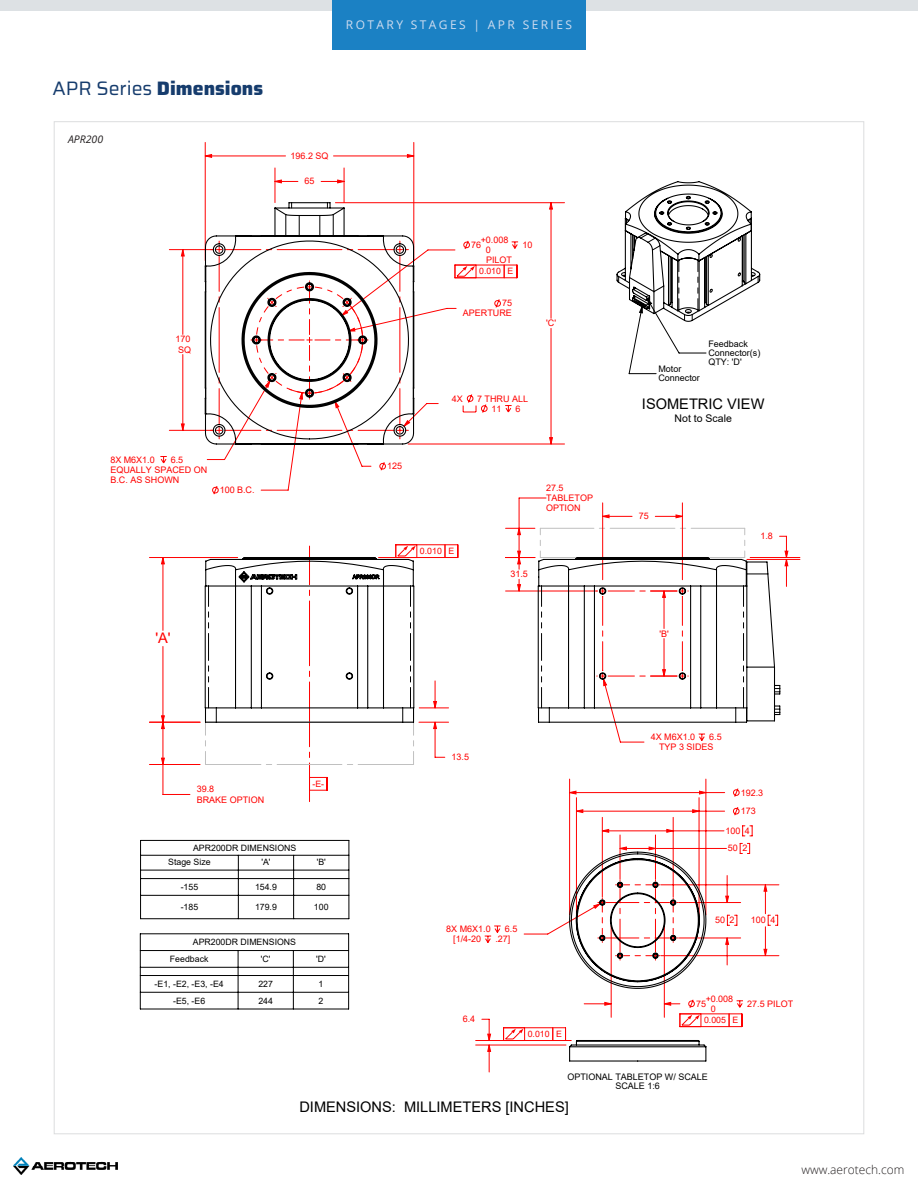
<style>
.page{position:relative;width:918px;height:1188px;background:#fff}
.page>*{position:absolute;margin:0;border:0;box-sizing:border-box;transform-origin:0 0}
.t1{font:800 19.5px "Saira";color:#163c6d}
.t2{font:14.55px "Arial";color:#000}
.t3{font:14.55px "Arial";color:#f00}
.t4{font:12px "Open Sans";letter-spacing:.2em;color:#d0ddf0}
.t5{font:300 12px "Open Sans";color:#231f20}
.t6{font:10.5px "Arial";color:#000}
.Caption_Left_Justifi{font:italic 10.5px "Open Sans";color:#231f20}
.t7{font:9px/10.1px "Arial";color:#f00}
.t8{font:9px/9px "Arial";color:#000}
.t9{font:8.7px/14px "Arial";color:#000}
.t10{font:8.7px "Arial";color:#f00}
.s1{font-weight:400}
</style>
<div class="page">
<div style="left:0;top:0;width:918px;height:10px;background:#dde1e4"></div>
<img style="left:14px;top:1157px;width:103px;height:18px">
<div style="left:332px;top:0;width:254px;height:50px;background:#1b81c4"></div>
<svg style="left:160px;top:456px;width:7px;height:8px"></svg>
<hr style="left:140px;top:840px;width:1px;height:79px;background:#000">
<hr style="left:141px;top:918px;width:208px;height:1px;background:#000">
<hr style="left:141px;top:840px;width:208px;height:1px;background:#000">
<hr style="left:141px;top:855px;width:208px;height:1px;background:#000">
<hr style="left:141px;top:870px;width:208px;height:1px;background:#000">
<hr style="left:141px;top:878px;width:208px;height:1px;background:#000">
<hr style="left:141px;top:895px;width:208px;height:1px;background:#000">
<hr style="left:140px;top:934px;width:1px;height:75px;background:#000">
<hr style="left:140px;top:1009px;width:209px;height:1px;background:#000">
<hr style="left:140px;top:933px;width:209px;height:1px;background:#000">
<hr style="left:140px;top:950px;width:209px;height:1px;background:#000">
<hr style="left:140px;top:967px;width:209px;height:1px;background:#000">
<hr style="left:140px;top:975px;width:209px;height:1px;background:#000">
<hr style="left:140px;top:992px;width:209px;height:1px;background:#000">
<hr style="left:149px;top:764px;width:51px;height:1px;background:#f00">
<svg style="left:163px;top:765px;width:6px;height:30px"></svg>
<hr style="left:750px;top:557px;width:50px;height:1px;background:#f00">
<hr style="left:747px;top:559px;width:53px;height:1px;background:#f00">
<hr style="left:149px;top:722px;width:51px;height:1px;background:#f00">
<hr style="left:149px;top:557px;width:89px;height:1px;background:#f00">
<svg style="left:161px;top:558px;width:4px;height:165px"></svg>
<svg style="left:181px;top:155px;width:586px;height:896px"></svg>
<svg style="left:550px;top:203px;width:121px;height:802px"></svg>
<svg style="left:204px;top:202px;width:211px;height:243px"></svg>
<svg style="left:211px;top:215px;width:197px;height:224px"></svg>
<svg style="left:204px;top:544px;width:213px;height:258px"></svg>
<svg style="left:506px;top:528px;width:281px;height:195px"></svg>
<svg style="left:569px;top:851px;width:138px;height:138px"></svg>
<svg style="left:565px;top:999px;width:142px;height:63px"></svg>
<svg style="left:616px;top:180px;width:145px;height:195px"></svg>
<p class="t1" style="left:52px;top:73px;width:212px"><span class="s1">APR Series</span> Dimensions</p>
<p class="Caption_Left_Justifi" style="left:68px;top:132px;width:37px">APR200</p>
<p class="t7" style="left:175px;top:334px;width:17px">170<br>SQ</p>
<p class="t7" style="left:110px;top:454px;width:46px">8X M6X1.0</p>
<p class="t7" style="left:171px;top:454px;width:14px">6.5</p>
<p class="t7" style="left:110px;top:464px;width:98px">EQUALLY SPACED ON</p>
<p class="t7" style="left:110px;top:474px;width:71px">B.C. AS SHOWN</p>
<p class="t7" style="left:220px;top:485px;width:36px">100 B.C.</p>
<p class="t3" style="left:155px;top:628px;width:17px">'A'</p>
<h3 class="t4" style="left:346px;top:17px;width:228px">ROTARY STAGES | APR SERIES</h3>
<p class="t7" style="left:291px;top:151px;width:39px">196.2 SQ</p>
<p class="t7" style="left:305px;top:176px;width:11px">65</p>
<p class="t7" style="left:481px;top:235px;width:29px">+0.008</p>
<p class="t7" style="left:471px;top:240px;width:11px">76</p>
<p class="t7" style="left:486px;top:245px;width:7px">0</p>
<p class="t7" style="left:486px;top:255px;width:28px">PILOT</p>
<p class="t7" style="left:463px;top:298px;width:51px;text-align:right">75<br>APERTURE</p>
<p class="t10" style="left:479px;top:265px;width:36px">0.010 E</p>
<p class="t7" style="left:522px;top:240px;width:11px">10</p>
<p class="t7" style="left:546px;top:318px;width:11px">'C'</p>
<p class="t7" style="left:452px;top:393px;width:13px">4X</p>
<p class="t7" style="left:477px;top:393px;width:52px">7 THRU ALL</p>
<p class="t7" style="left:491px;top:403px;width:12px">11</p>
<p class="t7" style="left:516px;top:403px;width:7px">6</p>
<p class="t7" style="left:387px;top:461px;width:16px">125</p>
<p class="t10" style="left:420px;top:545px;width:36px">0.010 E</p>
<p class="t7" style="left:546px;top:483px;width:49px">27.5<br>TABLETOP<br>OPTION</p>
<p class="t7" style="left:510px;top:569px;width:19px">31.5</p>
<p class="t8" style="left:658px;top:365px;width:43px">Motor<br>Connector</p>
<p class="t8" style="left:708px;top:340px;width:53px">Feedback<br>Connector(s)<br>QTY: 'D'</p>
<p class="t2" style="left:642px;top:394px;width:124px">ISOMETRIC VIEW</p>
<p class="t6" style="left:675px;top:411px;width:59px">Not to Scale</p>
<p class="t7" style="left:639px;top:511px;width:12px">75</p>
<p class="t7" style="left:659px;top:628px;width:11px">'B'</p>
<p class="t7" style="left:760px;top:531px;width:14px">1.8</p>
<p class="t7" style="left:197px;top:784px;width:69px">39.8<br>BRAKE OPTION</p>
<p class="t10" style="left:313px;top:778px;width:13px">-E-</p>
<p class="t9" style="left:168px;top:841px;width:130px;text-indent:25px">APR200DR DIMENSIONS<br>Stage Size</p>
<p class="t9" style="left:261px;top:855px;width:11px">'A'</p>
<p class="t9" style="left:317px;top:855px;width:11px">'B'</p>
<p class="t9" style="left:181px;top:880px;width:19px">-155</p>
<p class="t9" style="left:255px;top:880px;width:23px">154.9</p>
<p class="t9" style="left:316px;top:880px;width:11px">80</p>
<p class="t9" style="left:181px;top:900px;width:19px">-185</p>
<p class="t9" style="left:255px;top:900px;width:23px">179.9</p>
<p class="t9" style="left:314px;top:900px;width:16px">100</p>
<p class="t9" style="left:170px;top:934px;width:128px;line-height:16.8px;text-indent:23px">APR200DR DIMENSIONS<br>Feedback</p>
<p class="t9" style="left:261px;top:952px;width:11px">'C'</p>
<p class="t9" style="left:316px;top:952px;width:11px">'D'</p>
<p class="t9" style="left:155px;top:977px;width:71px">-E1, -E2, -E3, -E4</p>
<p class="t9" style="left:258px;top:977px;width:16px">227</p>
<p class="t9" style="left:319px;top:977px;width:6px">1</p>
<p class="t9" style="left:173px;top:994px;width:34px">-E5, -E6</p>
<p class="t9" style="left:258px;top:994px;width:16px">244</p>
<p class="t9" style="left:319px;top:994px;width:6px">2</p>
<p class="t7" style="left:452px;top:752px;width:19px">13.5</p>
<p class="t7" style="left:446px;top:924px;width:46px">8X M6X1.0</p>
<p class="t7" style="left:505px;top:924px;width:14px">6.5</p>
<p class="t7" style="left:453px;top:934px;width:29px">[1/4-20</p>
<p class="t7" style="left:495px;top:934px;width:16px">.27]</p>
<p class="t7" style="left:651px;top:732px;width:46px">4X M6X1.0</p>
<p class="t7" style="left:659px;top:732px;width:64px;text-indent:50px">6.5<br>TYP 3 SIDES</p>
<p class="t7" style="left:741px;top:783px;width:24px;line-height:18.6px">192.3<br>173</p>
<p class="t7" style="left:725px;top:826px;width:26px">100 4</p>
<p class="t7" style="left:728px;top:843px;width:21px">50 2</p>
<p class="t7" style="left:715px;top:915px;width:21px">50 2</p>
<p class="t7" style="left:751px;top:915px;width:26px">100 4</p>
<p class="t7" style="left:706px;top:994px;width:29px">+0.008</p>
<p class="t7" style="left:696px;top:999px;width:11px">75</p>
<p class="t7" style="left:711px;top:1004px;width:7px">0</p>
<p class="t7" style="left:747px;top:999px;width:47px">27.5 PILOT</p>
<p class="t7" style="left:463px;top:1014px;width:14px">6.4</p>
<p class="t10" style="left:704px;top:1014px;width:36px">0.005 E</p>
<p class="t10" style="left:528px;top:1028px;width:36px">0.010 E</p>
<p class="t8" style="left:567px;top:1072px;width:142px;text-align:center">OPTIONAL TABLETOP W/ SCALE<br>SCALE 1:6</p>
<p class="t2" style="left:299px;top:1097px;width:271px">DIMENSIONS: MILLIMETERS [INCHES]</p>
<h3 class="t5" style="left:801px;top:1162px;width:105px">www.aerotech.com</h3>
</div>
